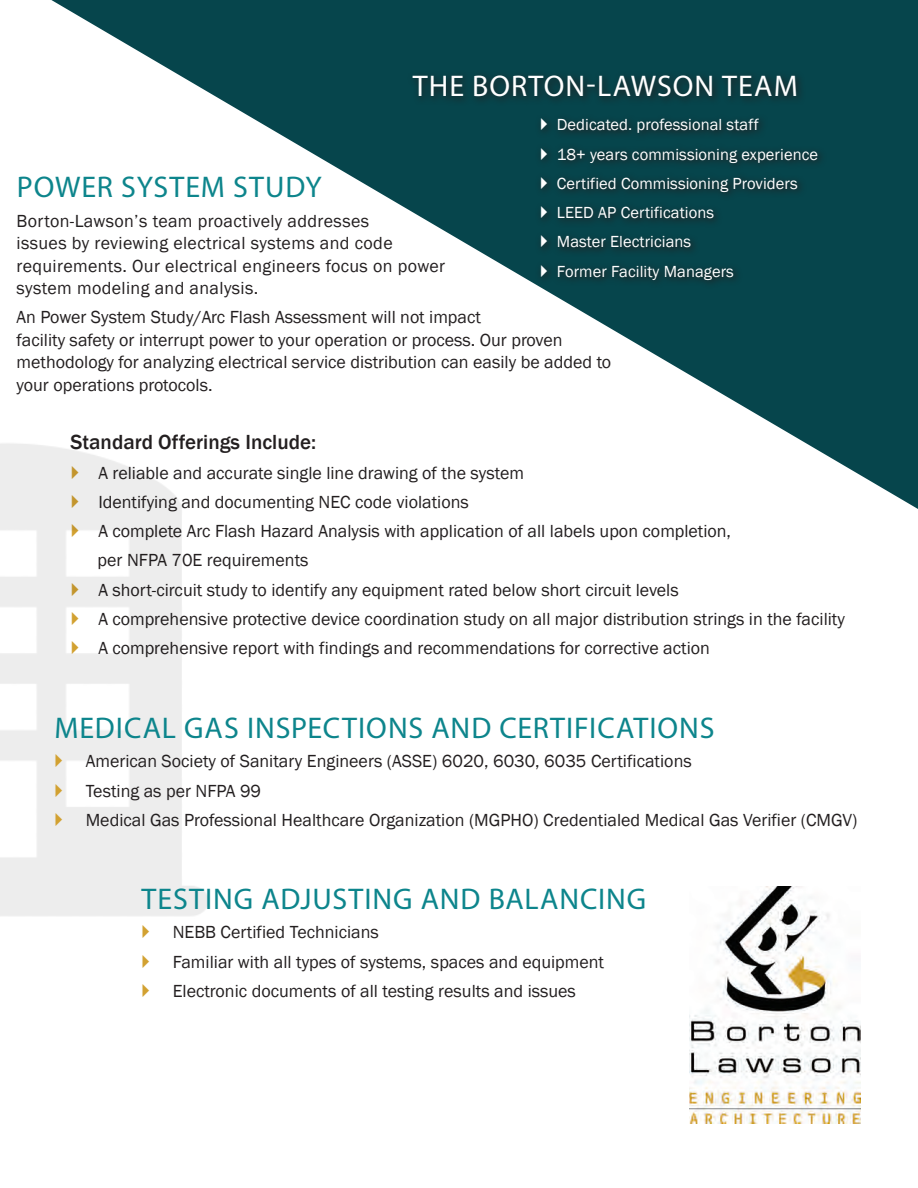
<style>
.page{position:relative;width:918px;height:1188px;background:#fff}
.page>*{position:absolute;margin:0;border:0;box-sizing:border-box;transform-origin:0 0}
.t1{font:30px "Myriad Pro";letter-spacing:.03em;color:#0d858c}
.t2{font:30px "Myriad Pro";letter-spacing:.035em;color:#fff}
.t3{font:500 21px "Franklin Gothic";color:#231f20}
.t4{font:18px/22.5px "Franklin Gothic";color:#231f20}
.t5{font:18px/22.5px "Franklin Gothic";letter-spacing:.02em;color:#231f20}
.t6{font:16.5px "Franklin Gothic";letter-spacing:.005em;color:#fff}
</style>
<div class="page">
<svg style="left:51px;top:0;width:867px;height:509px"></svg>
<div style="left:407px;top:70px;width:399px;height:36px;background:#0b3d43"></div>
<div style="left:535px;top:113px;width:292px;height:177px;background:#231f20;opacity:.75"></div>
<img style="left:0;top:432px;width:309px;height:484px">
<img style="left:689px;top:886px;width:172px;height:238px">
<svg style="left:541px;top:118px;width:12px;height:13px"></svg>
<svg style="left:541px;top:147px;width:12px;height:14px"></svg>
<svg style="left:541px;top:177px;width:12px;height:13px"></svg>
<svg style="left:541px;top:206px;width:12px;height:13px"></svg>
<svg style="left:541px;top:235px;width:12px;height:13px"></svg>
<svg style="left:541px;top:264px;width:12px;height:14px"></svg>
<svg style="left:17px;top:479px;width:31px;height:1px"></svg>
<svg style="left:72px;top:465px;width:7px;height:14px"></svg>
<svg style="left:17px;top:508px;width:31px;height:1px"></svg>
<svg style="left:72px;top:495px;width:7px;height:13px"></svg>
<svg style="left:17px;top:537px;width:31px;height:1px"></svg>
<svg style="left:72px;top:524px;width:7px;height:13px"></svg>
<svg style="left:17px;top:596px;width:31px;height:1px"></svg>
<svg style="left:72px;top:582px;width:7px;height:14px"></svg>
<svg style="left:17px;top:625px;width:31px;height:1px"></svg>
<svg style="left:72px;top:612px;width:7px;height:13px"></svg>
<svg style="left:17px;top:654px;width:31px;height:1px"></svg>
<svg style="left:72px;top:641px;width:7px;height:13px"></svg>
<svg style="left:56px;top:754px;width:26px;height:14px"></svg>
<svg style="left:56px;top:783px;width:26px;height:14px"></svg>
<svg style="left:56px;top:813px;width:26px;height:14px"></svg>
<p class="t2" style="left:413px;top:67px;width:386px">THE BORTON-LAWSON TEAM</p>
<p class="t6" style="left:557px;top:115px;width:203px">Dedicated. professional staff</p>
<p class="t6" style="left:557px;top:144px;width:263px">18+ years commissioning experience</p>
<p class="t6" style="left:557px;top:173px;width:242px">Certified Commissioning Providers</p>
<p class="t6" style="left:557px;top:202px;width:159px">LEED AP Certifications</p>
<p class="t6" style="left:557px;top:232px;width:136px">Master Electricians</p>
<p class="t6" style="left:557px;top:261px;width:179px">Former Facility Managers</p>
<p class="t1" style="left:17px;top:169px;width:306px">POWER SYSTEM STUDY</p>
<p class="t5" style="left:17px;top:210px;width:430px">Borton-Lawson’s team proactively addresses<br>issues by reviewing electrical systems and code requirements. Our electrical engineers focus on power system modeling and analysis.</p>
<p class="t4" style="left:17px;top:307px;width:596px">An Power System Study/Arc Flash Assessment will not impact<br>facility safety or interrupt power to your operation or process. Our proven methodology for analyzing electrical service distribution can easily be added to your operations protocols.</p>
<p class="t3" style="left:71px;top:429px;width:247px">Standard Offerings Include:</p>
<p class="t4" style="left:98px;top:462px;width:427px">A reliable and accurate single line drawing of the system</p>
<p class="t4" style="left:98px;top:491px;width:372px">Identifying and documenting NEC code violations</p>
<p class="t4" style="left:98px;top:520px;width:634px">A complete Arc Flash Hazard Analysis with application of all labels upon completion,</p>
<p class="t4" style="left:98px;top:550px;width:212px">per NFPA 70E requirements</p>
<p class="t4" style="left:98px;top:579px;width:582px">A short-circuit study to identify any equipment rated below short circuit levels</p>
<p class="t4" style="left:98px;top:608px;width:748px">A comprehensive protective device coordination study on all major distribution strings in the facility</p>
<p class="t4" style="left:98px;top:637px;width:613px">A comprehensive report with findings and recommendations for corrective action</p>
<p class="t1" style="left:54px;top:709px;width:662px">MEDICAL GAS INSPECTIONS AND CERTIFICATIONS</p>
<p class="t4" style="left:86px;top:750px;width:608px">American Society of Sanitary Engineers (ASSE) 6020, 6030, 6035 Certifications</p>
<p class="t4" style="left:86px;top:780px;width:177px">Testing as per NFPA 99</p>
<p class="t4" style="left:86px;top:809px;width:773px">Medical Gas Professional Healthcare Organization (MGPHO) Credentialed Medical Gas Verifier (CMGV)</p>
<p class="t1" style="left:141px;top:881px;width:506px">TESTING ADJUSTING AND BALANCING</p>
<p class="t4" style="left:173px;top:922px;width:208px">NEBB Certified Technicians</p>
<p class="t4" style="left:173px;top:951px;width:433px">Familiar with all types of systems, spaces and equipment</p>
<p class="t4" style="left:173px;top:980px;width:405px">Electronic documents of all testing results and issues</p>
</div>
